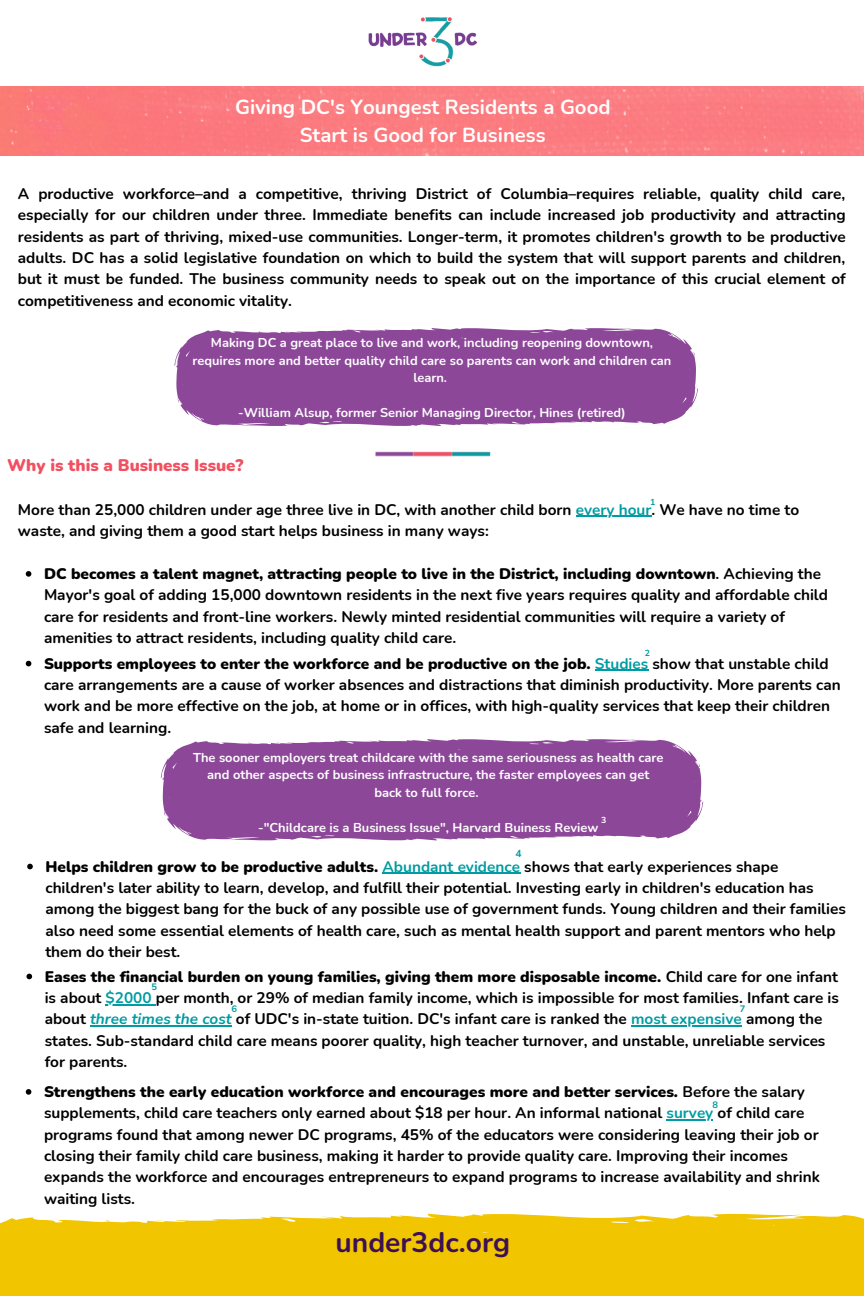
<style>
.page{position:relative;width:864px;height:1296px;background:#fff}
.page>*{position:absolute;margin:0;border:0;box-sizing:border-box;transform-origin:0 0}
.t1{font:700 28.2px "Nunito";color:#3c1053}
.t2{font:700 20.4px/28.3px "Nunito";color:#fff;text-align:center}
.t3{font:900 16.8px "Nunito";color:#f15060}
.t4{font:700 15.3px/21.3px "Nunito";color:#000}
.t5{font:700 12.9px/17.5px "Nunito";color:#fff;text-align:center}
.t6{font:700 10.2px "Nunito";color:#009ca3}
.t7{font:700 9.3px "Nunito";color:#009ca3}
.t8{font:700 8.7px "Nunito";color:#009ca3}
.t9{font:700 8.7px "Nunito";color:#fff}
.s1{color:#009ca3}
.s2{font-weight:900}
.s3{font-style:italic;color:#009ca3}
</style>
<div class="page">
<img style="left:0;top:86px;width:864px;height:69px">
<img style="left:368px;top:17px;width:110px;height:50px">
<img style="left:375px;top:451px;width:116px;height:6px">
<svg style="left:175px;top:328px;width:523px;height:98px;background:#9454a0"></svg>
<svg style="left:161px;top:739px;width:542px;height:102px;background:#9555a1"></svg>
<svg style="left:26px;top:571px;width:5px;height:6px"></svg>
<hr style="left:576px;top:516px;width:75px;height:1px;background:#009ca3">
<svg style="left:26px;top:661px;width:5px;height:5px"></svg>
<hr style="left:595px;top:670px;width:53px;height:1px;background:#009ca3">
<svg style="left:27px;top:864px;width:6px;height:5px"></svg>
<hr style="left:383px;top:873px;width:83px;height:1px;background:#009ca3">
<hr style="left:466px;top:873px;width:54px;height:1px;background:#009ca3">
<svg style="left:26px;top:974px;width:6px;height:5px"></svg>
<hr style="left:106px;top:1004px;width:46px;height:1px;background:#009ca3">
<hr style="left:90px;top:1025px;width:142px;height:2px;background:#009ca3">
<hr style="left:631px;top:1025px;width:111px;height:2px;background:#009ca3">
<svg style="left:26px;top:1089px;width:5px;height:6px"></svg>
<hr style="left:667px;top:1119px;width:46px;height:2px;background:#009ca3">
<div style="left:0;top:1213px;width:864px;height:83px;background:#f1c500"></div>
<h2 class="t2" style="left:235px;top:93px;width:377px">Giving DC's Youngest Residents a Good<br>Start is Good for Business</h2>
<p class="t4" style="left:18px;top:183px;width:829px;text-align:justify">A productive workforce–and a competitive, thriving District of Columbia–requires reliable, quality child care, especially for our children under three. Immediate benefits can include increased job productivity and attracting residents as part of thriving, mixed-use communities. Longer-term, it promotes children's growth to be productive adults. DC has a solid legislative foundation on which to build the system that will support parents and children, but it must be funded. The business community needs to speak out on the importance of this crucial element of competitiveness and economic vitality.</p>
<p class="t5" style="left:192px;top:334px;width:481px">Making DC a great place to live and work, including reopening downtown, requires more and better quality child care so parents can work and children can learn.</p>
<p class="t5" style="left:238px;top:404px;width:389px">-William Alsup, former Senior Managing Director, Hines (retired)</p>
<p class="t3" style="left:7px;top:454px;width:238px">Why is this a Business Issue?</p>
<p class="t8" style="left:650px;top:496px;width:7px">1</p>
<p class="t4" style="left:18px;top:499px;width:783px">More than 25,000 children under age three live in DC, with another child born <span class="s1">every hour</span>. We have no time to waste, and giving them a good start helps business in many ways:</p>
<p class="t4" style="left:44px;top:563px;width:786px"><span class="s2">DC becomes a talent magnet, attracting people to live in the District, including downtown</span>. Achieving the Mayor's goal of adding 15,000 downtown residents in the next five years requires quality and affordable child care for residents and front-line workers. Newly minted residential communities will require a variety of amenities to attract residents, including quality child care.</p>
<p class="t8" style="left:645px;top:647px;width:7px">2</p>
<p class="t4" style="left:44px;top:653px;width:798px"><span class="s2">Supports employees to enter the workforce and be productive on the job.</span> <span class="s1">Studies</span> show that unstable child care arrangements are a cause of worker absences and distractions that diminish productivity. More parents can work and be more effective on the job, at home or in offices, with high-quality services that keep their children safe and learning.</p>
<p class="t5" style="left:193px;top:749px;width:472px">The sooner employers treat childcare with the same seriousness as health care and other aspects of business infrastructure, the faster employees can get back to full force.</p>
<p class="t5" style="left:258px;top:819px;width:342px">-"Childcare is a Business Issue", Harvard Buiness Review</p>
<p class="t4" style="left:45px;top:856px;width:802px"><span class="s2">Helps children grow to be productive adults.</span> <span class="s1">Abundant evidence</span> shows that early experiences shape children's later ability to learn, develop, and fulfill their potential. Investing early in children's education has among the biggest bang for the buck of any possible use of government funds. Young children and their families also need some essential elements of health care, such as mental health support and parent mentors who help them do their best.</p>
<p class="t4" style="left:45px;top:966px;width:796px"><span class="s2">Eases the financial burden on young families, giving them more disposable income.</span> Child care for one infant is about <span class="s1">$2000</span> per month, or 29% of median family income, which is impossible for most families. Infant care is about <span class="s3">three times the cost</span> of UDC's in-state tuition. DC's infant care is ranked the <span class="s1">most expensive</span> among the states. Sub-standard child care means poorer quality, high teacher turnover, and unstable, unreliable services for parents.</p>
<p class="t9" style="left:601px;top:814px;width:7px">3</p>
<p class="t6" style="left:515px;top:847px;width:8px">4</p>
<p class="t7" style="left:152px;top:981px;width:7px">5</p>
<p class="t7" style="left:231px;top:1003px;width:7px">6</p>
<p class="t7" style="left:740px;top:1003px;width:7px">7</p>
<p class="t4" style="left:44px;top:1081px;width:777px"><span class="s2">Strengthens the early education workforce and encourages more and better services.</span> Before the salary supplements, child care teachers only earned about $18 per hour. An informal national <span class="s1">survey</span> of child care programs found that among newer DC programs, 45% of the educators were considering leaving their job or closing their family child care business, making it harder to provide quality care. Improving their incomes expands the workforce and encourages entrepreneurs to expand programs to increase availability and shrink waiting lists.</p>
<p class="t7" style="left:713px;top:1099px;width:7px">8</p>
<h1 class="t1" style="left:336px;top:1223px;width:176px">under3dc.org</h1>
</div>
